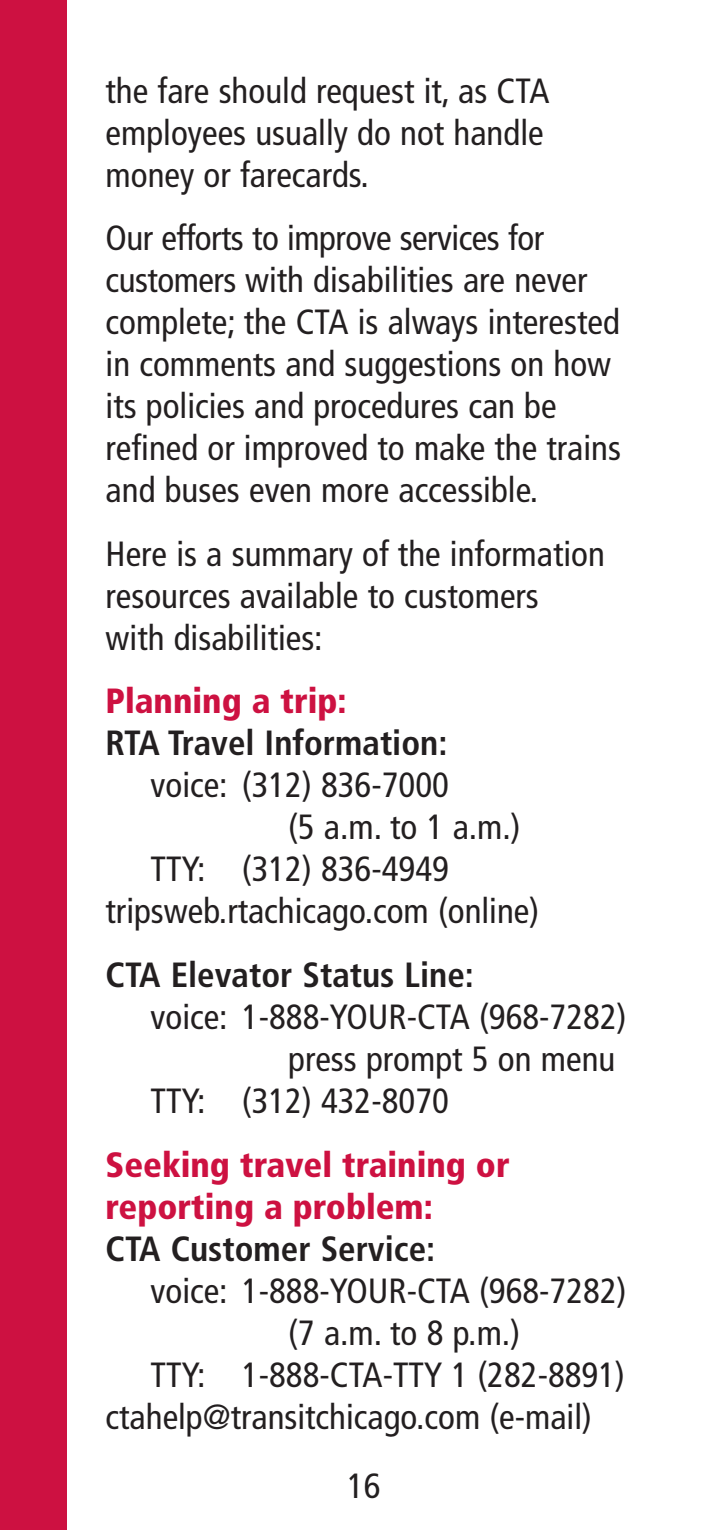
<style>
.page{position:relative;width:720px;height:1530px;background:#fff}
.page>*{position:absolute;margin:0;border:0;box-sizing:border-box;transform-origin:0 0}
.t1{font:condensed 35px/42px "Frutiger";color:#231f20}
.t2{font:700 condensed 35px "Frutiger";color:#231f20}
.t3{font:900 condensed 35px/42px "Frutiger";color:#cd1141}
</style>
<div class="page">
<div style="left:0;top:0;width:67px;height:1530px;background:#cd1141"></div>
<p class="t1" style="left:106px;top:72px;width:445px">the fare should request it, as CTA employees usually do not handle money or farecards.</p>
<p class="t1" style="left:106px;top:220px;width:517px">Our efforts to improve services for customers with disabilities are never complete; the CTA is always interested in comments and suggestions on how its policies and procedures can be refined or improved to make the trains and buses even more accessible.</p>
<p class="t1" style="left:106px;top:535px;width:501px">Here is a summary of the information resources available to customers with disabilities:</p>
<p class="t3" style="left:106px;top:683px;width:243px">Planning a trip:</p>
<p class="t2" style="left:106px;top:729px;width:343px">RTA Travel Information:</p>
<p class="t1" style="left:151px;top:767px;width:300px">voice: (312) 836-7000</p>
<p class="t1" style="left:288px;top:809px;width:234px">(5 a.m. to 1 a.m.)</p>
<p class="t1" style="left:151px;top:851px;width:300px">TTY: (312) 836-4949</p>
<p class="t1" style="left:106px;top:893px;width:435px">tripsweb.rtachicago.com (online)</p>
<p class="t2" style="left:106px;top:961px;width:370px">CTA Elevator Status Line:</p>
<p class="t1" style="left:151px;top:999px;width:477px">voice: 1-888-YOUR-CTA (968-7282)</p>
<p class="t1" style="left:288px;top:1041px;width:329px">press prompt 5 on menu</p>
<p class="t1" style="left:151px;top:1083px;width:300px">TTY: (312) 432-8070</p>
<p class="t3" style="left:106px;top:1146px;width:406px">Seeking travel training or reporting a problem:</p>
<p class="t2" style="left:106px;top:1234px;width:331px">CTA Customer Service:</p>
<p class="t1" style="left:151px;top:1272px;width:477px">voice: 1-888-YOUR-CTA (968-7282)</p>
<p class="t1" style="left:288px;top:1314px;width:233px">(7 a.m. to 8 p.m.)</p>
<p class="t1" style="left:151px;top:1356px;width:476px">TTY: 1-888-CTA-TTY 1 (282-8891)</p>
<p class="t1" style="left:106px;top:1398px;width:488px">ctahelp@transitchicago.com (e-mail)</p>
<p class="t1" style="left:347px;top:1468px;width:35px">16</p>
</div>
